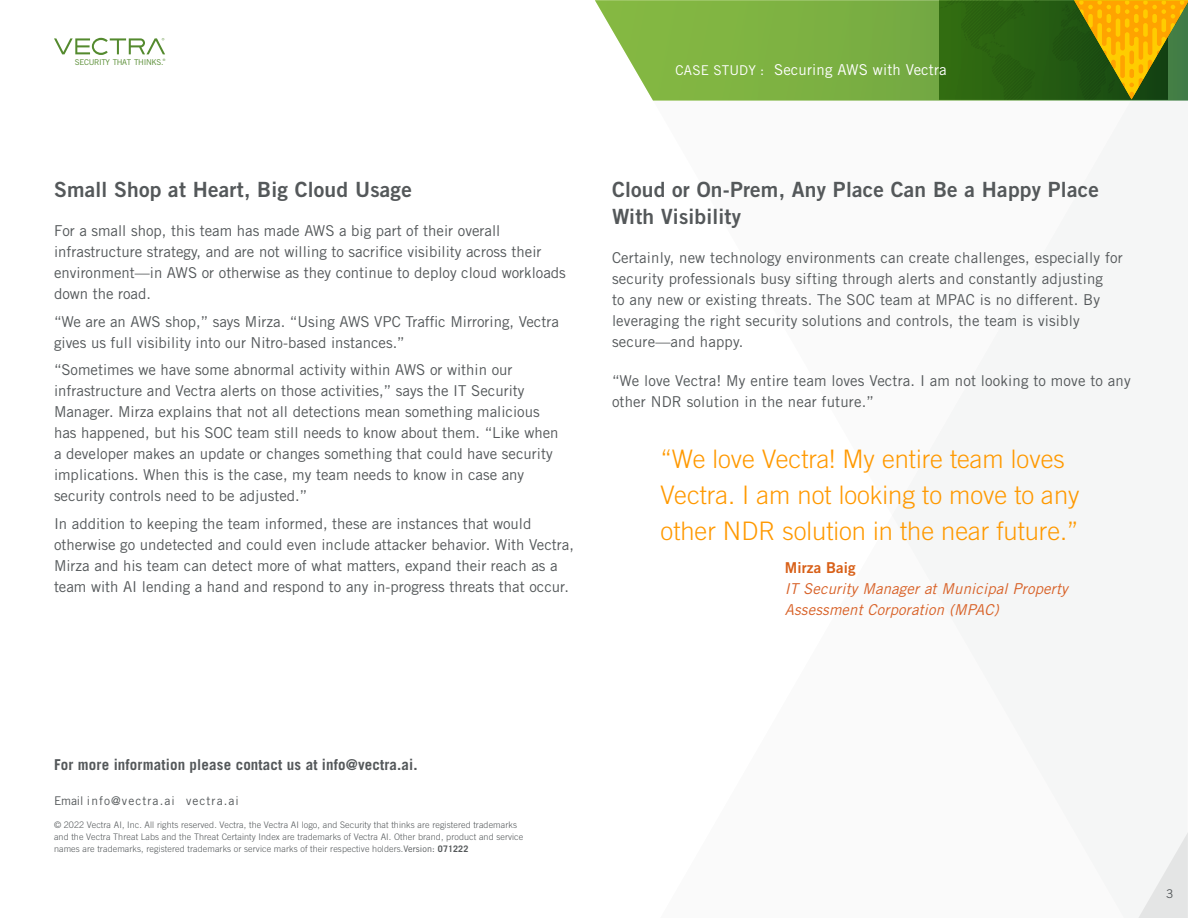
<style>
.page{position:relative;width:1188px;height:918px;background:#fff}
.page>*{position:absolute;margin:0;border:0;box-sizing:border-box;transform-origin:0 0}
.quote_orange{font:300 25.5px/36px "Trade Gothic LT Std";color:#f90}
.subhead{font:21px/27px "Trade Gothic LT Std Bd 2";letter-spacing:.01em;color:#54585a}
.bodycopy{font:15px/21px "Trade Gothic LT Std";color:#54585a}
.AttribTitComp{font:italic 15px/21px "Trade Gothic LT Std";letter-spacing:.01em;color:#d86127}
.bodycopy-2{font:700 15px "Trade Gothic LT Std";letter-spacing:.01em;color:#54585a}
.t1{font:15px "Trade Gothic LT Std";letter-spacing:.01em;color:#fff}
.attribName{font:15px "Trade Gothic LT Std Bd 2";letter-spacing:.01em;color:#d86018}
.bodycopy-3{font:12px "Trade Gothic LT Std";letter-spacing:.09em;color:#54585a}
.bodycopy-4{font:300 9px/12px "Trade Gothic LT Std";letter-spacing:.01em;color:#54585a}
.t2{font:7.95px "Trade Gothic LT Std";letter-spacing:-.04em;color:#548a2e}
.t3{font:3.3px "Trade Gothic LT Std";color:#548a2e}
.s1{font-size:13.5px}
.s2{font-weight:400}
.s3{font-weight:700}
</style>
<div class="page">
<svg style="left:595px;top:0;width:593px;height:101px;background:#8cba57"></svg>
<svg style="left:939px;top:0;width:249px;height:100px;background:#657710"></svg>
<svg style="left:1138px;top:832px;width:50px;height:86px"></svg>
<img style="left:762px;top:0;width:338px;height:41px">
<svg style="left:54px;top:38px;width:111px;height:17px"></svg>
<p class="t2" style="left:75px;top:57px;width:90px">SECURITY THAT THINKS.</p>
<p class="t3" style="left:163px;top:58px;width:4px">®</p>
<p class="t1" style="left:676px;top:61px;width:273px"><span class="s1">CASE STUDY :</span> Securing AWS with Vectra</p>
<p class="subhead" style="left:54px;top:176px;width:359px">Small Shop at Heart, Big Cloud Usage</p>
<p class="bodycopy" style="left:54px;top:220px;width:513px">For a small shop, this team has made AWS a big part of their overall infrastructure strategy, and are not willing to sacrifice visibility across their environment—in AWS or otherwise as they continue to deploy cloud workloads down the road.</p>
<p class="bodycopy" style="left:54px;top:311px;width:506px">“We are an AWS shop,” says Mirza. “Using AWS VPC Traffic Mirroring, Vectra gives us full visibility into our Nitro-based instances.”</p>
<p class="bodycopy" style="left:54px;top:359px;width:506px">“Sometimes we have some abnormal activity within AWS or within our infrastructure and Vectra alerts on those activities,” says the IT Security Manager. Mirza explains that not all detections mean something malicious has happened, but his SOC team still needs to know about them. “Like when a developer makes an update or changes something that could have security implications. When this is the case, my team needs to know in case any security controls need to be adjusted.”</p>
<p class="bodycopy" style="left:54px;top:513px;width:521px">In addition to keeping the team informed, these are instances that would otherwise go undetected and could even include attacker behavior. With Vectra, Mirza and his team can detect more of what matters, expand their reach as a team with AI lending a hand and respond to any in-progress threats that occur.</p>
<p class="subhead" style="left:612px;top:176px;width:488px">Cloud or On-Prem, Any Place Can Be a Happy Place<br>With Visibility</p>
<p class="bodycopy" style="left:612px;top:247px;width:512px">Certainly, new technology environments can create challenges, especially for security professionals busy sifting through alerts and constantly adjusting<br>to any new or existing threats. The SOC team at MPAC is no different. By leveraging the right security solutions and controls, the team is visibly secure—and happy.</p>
<p class="bodycopy" style="left:612px;top:370px;width:520px">“We love Vectra! My entire team loves Vectra. I am not looking to move to any other NDR solution in the near future.”</p>
<p class="quote_orange" style="left:661px;top:441px;width:420px">“We love Vectra! My entire team loves<br>Vectra. I am not looking to move to any other NDR solution in the near future.”</p>
<p class="attribName" style="left:785px;top:559px;width:72px">Mirza Baig</p>
<p class="AttribTitComp" style="left:785px;top:579px;width:285px">IT Security Manager at Municipal Property<br>Assessment Corporation (MPAC)</p>
<p class="bodycopy-2" style="left:54px;top:755px;width:365px">For more information please contact us at info@vectra.ai.</p>
<p class="bodycopy-3" style="left:54px;top:793px;width:186px">Email info@vectra.ai vectra.ai</p>
<p class="bodycopy-4" style="left:54px;top:818px;width:471px">© 2022 Vectra AI, Inc. All rights reserved. Vectra, the Vectra AI logo, and Security that thinks are registered trademarks and the Vectra Threat Labs and the Threat Certainty Index are trademarks of Vectra AI. Other brand, product and service names are trademarks, registered trademarks or service marks of their respective holders.<span class="s2">Version:</span> <span class="s3">071222</span></p>
<p class="bodycopy-3" style="left:1166px;top:886px;width:9px">3</p>
</div>
